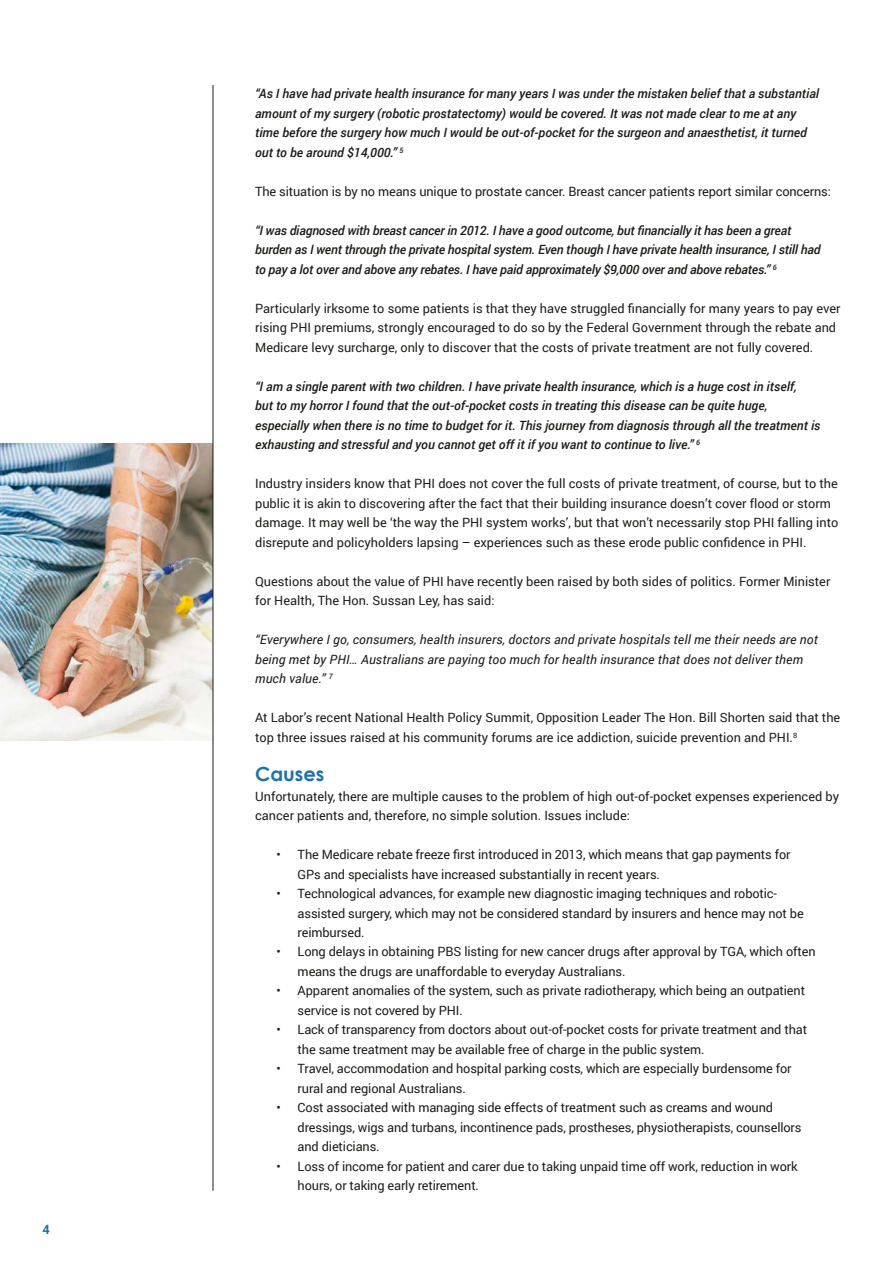
<style>
.page{position:relative;width:893px;height:1263px;background:#fff}
.page>*{position:absolute;margin:0;border:0;box-sizing:border-box;transform-origin:0 0}
.t1{font:700 19.5px "Century Gothic";color:#1f72a8}
.t2{font:12.75px/19.5px "Roboto";letter-spacing:-.01em;color:#1d1d1b}
.t3{font:italic 500 12.75px/19.5px "Roboto";color:#1d1d1b}
.t4{font:italic 12.75px/19.5px "Roboto";letter-spacing:.01em;color:#1d1d1b}
.t5{font:700 12.75px "Roboto";color:#1f72a8}
</style>
<div class="page">
<img style="left:0;top:443px;width:213px;height:298px">
<hr style="left:213px;top:85px;width:1px;height:1106px;background:#1d1d1b">
<p class="t5" style="left:43px;top:1220px;width:9px">4</p>
<p class="t3" style="left:255px;top:84px;width:565px">“As I have had private health insurance for many years I was under the mistaken belief that a substantial amount of my surgery (robotic prostatectomy) would be covered. It was not made clear to me at any time before the surgery how much I would be out-of-pocket for the surgeon and anaesthetist, it turned out to be around $14,000.” <sup>5</sup></p>
<p class="t2" style="left:255px;top:181px;width:577px">The situation is by no means unique to prostate cancer. Breast cancer patients report similar concerns:</p>
<p class="t3" style="left:255px;top:220px;width:567px">“I was diagnosed with breast cancer in 2012. I have a good outcome, but financially it has been a great burden as I went through the private hospital system. Even though I have private health insurance, I still had to pay a lot over and above any rebates. I have paid approximately $9,000 over and above rebates.” <sup>6</sup></p>
<p class="t2" style="left:255px;top:298px;width:587px">Particularly irksome to some patients is that they have struggled financially for many years to pay ever rising PHI premiums, strongly encouraged to do so by the Federal Government through the rebate and<br>Medicare levy surcharge, only to discover that the costs of private treatment are not fully covered.</p>
<p class="t3" style="left:255px;top:376px;width:567px">“I am a single parent with two children. I have private health insurance, which is a huge cost in itself,<br>but to my horror I found that the out-of-pocket costs in treating this disease can be quite huge, especially when there is no time to budget for it. This journey from diagnosis through all the treatment is exhausting and stressful and you cannot get off it if you want to continue to live.” <sup>6</sup></p>
<p class="t2" style="left:255px;top:474px;width:585px">Industry insiders know that PHI does not cover the full costs of private treatment, of course, but to the public it is akin to discovering after the fact that their building insurance doesn’t cover flood or storm damage. It may well be ‘the way the PHI system works’, but that won’t necessarily stop PHI falling into disrepute and policyholders lapsing – experiences such as these erode public confidence in PHI.</p>
<p class="t2" style="left:255px;top:571px;width:577px">Questions about the value of PHI have recently been raised by both sides of politics. Former Minister for Health, The Hon. Sussan Ley, has said:</p>
<p class="t4" style="left:255px;top:630px;width:564px">“Everywhere I go, consumers, health insurers, doctors and private hospitals tell me their needs are not being met by PHI… Australians are paying too much for health insurance that does not deliver them much value.” <sup>7</sup></p>
<p class="t2" style="left:255px;top:708px;width:587px">At Labor’s recent National Health Policy Summit, Opposition Leader The Hon. Bill Shorten said that the top three issues raised at his community forums are ice addiction, suicide prevention and PHI.<sup>8</sup></p>
<h1 class="t1" style="left:255px;top:762px;width:71px">Causes</h1>
<p class="t2" style="left:255px;top:786px;width:585px">Unfortunately, there are multiple causes to the problem of high out-of-pocket expenses experienced by cancer patients and, therefore, no simple solution. Issues include:</p>
<p class="t2" style="left:298px;top:844px;width:494px;text-indent:-21px">• The Medicare rebate freeze first introduced in 2013, which means that gap payments for<br>GPs and specialists have increased substantially in recent years.</p>
<p class="t2" style="left:298px;top:883px;width:508px;text-indent:-21px">• Technological advances, for example new diagnostic imaging techniques and robotic&shy;assisted surgery, which may not be considered standard by insurers and hence may not be reimbursed.</p>
<p class="t2" style="left:298px;top:942px;width:519px;text-indent:-21px">• Long delays in obtaining PBS listing for new cancer drugs after approval by TGA, which often means the drugs are unaffordable to everyday Australians.</p>
<p class="t2" style="left:298px;top:981px;width:509px;text-indent:-21px">• Apparent anomalies of the system, such as private radiotherapy, which being an outpatient service is not covered by PHI.</p>
<p class="t2" style="left:298px;top:1020px;width:511px;text-indent:-21px">• Lack of transparency from doctors about out-of-pocket costs for private treatment and that the same treatment may be available free of charge in the public system.</p>
<p class="t2" style="left:298px;top:1059px;width:495px;text-indent:-21px">• Travel, accommodation and hospital parking costs, which are especially burdensome for rural and regional Australians.</p>
<p class="t2" style="left:298px;top:1098px;width:505px;text-indent:-21px">• Cost associated with managing side effects of treatment such as creams and wound dressings, wigs and turbans, incontinence pads, prostheses, physiotherapists, counsellors and dieticians.</p>
<p class="t2" style="left:298px;top:1156px;width:502px;text-indent:-21px">• Loss of income for patient and carer due to taking unpaid time off work, reduction in work hours, or taking early retirement.</p>
</div>
